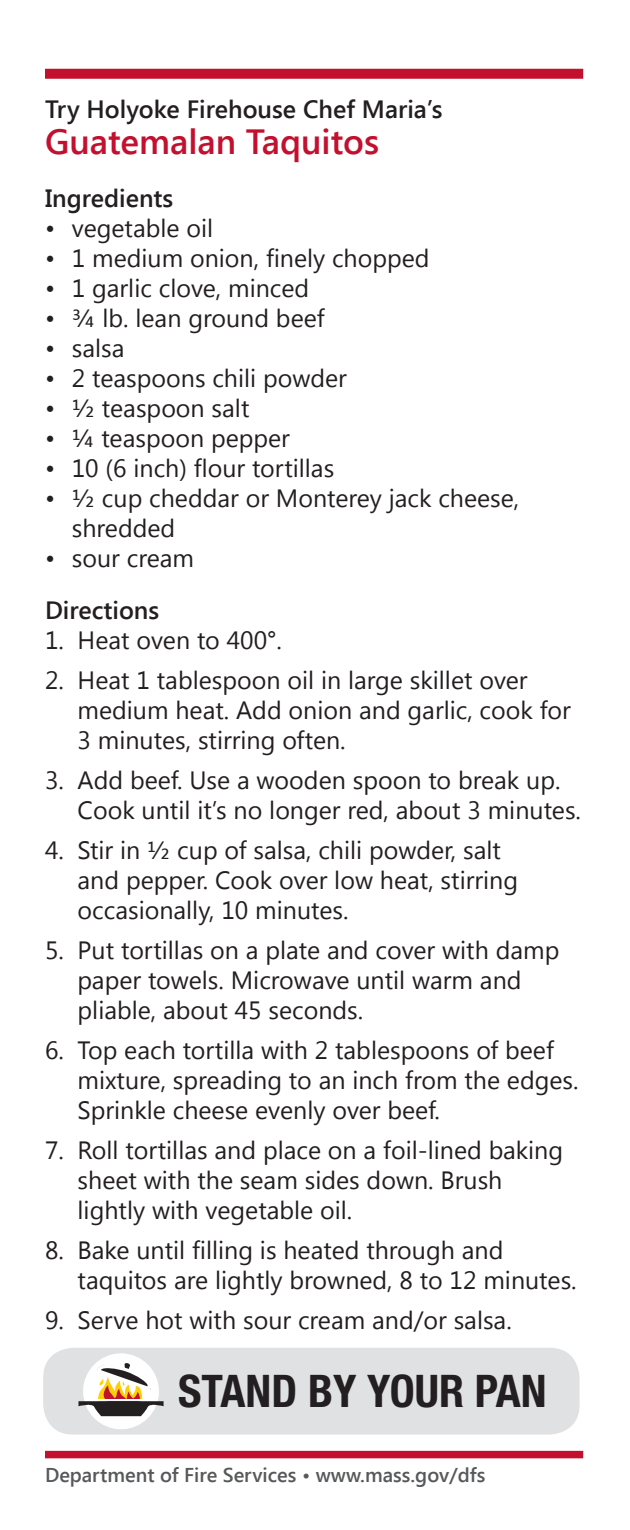
<style>
.page{position:relative;width:630px;height:1530px;background:#fff}
.page>*{position:absolute;margin:0;border:0;box-sizing:border-box;transform-origin:0 0}
.t1{font:700 condensed 45px "Helvetica Neue LT Std";color:#231f20}
.t2{font:600 35px "Segoe UI";color:#c3102f}
.t3{font:25px/30px "Segoe UI";color:#231f20}
.t4{font:600 25px "Segoe UI";color:#231f20}
.t5{font:600 20px "Segoe UI";color:#57585a}
</style>
<div class="page">
<div style="left:43px;top:1348px;width:537px;height:87px;background:#e0e1e3;border-radius:30px"></div>
<div style="left:45px;top:1451px;width:538px;height:7px;background:#c3102f"></div>
<div style="left:45px;top:69px;width:538px;height:10px;background:#c3102f"></div>
<div style="left:83px;top:1353px;width:76px;height:76px;background:#fff;border-radius:50%"></div>
<svg style="left:78px;top:1363px;width:86px;height:53px"></svg>
<hr style="left:92px;top:1400px;width:59px;height:1px;background:#fff">
<p class="t4" style="left:45px;top:92px;width:399px">Try Holyoke Firehouse Chef Maria’s</p>
<h2 class="t2" style="left:45px;top:118px;width:336px">Guatemalan Taquitos</h2>
<p class="t4" style="left:45px;top:181px;width:130px">Ingredients</p>
<p class="t3" style="left:45px;top:212px;width:170px">• vegetable oil</p>
<p class="t3" style="left:45px;top:242px;width:386px">• 1 medium onion, finely chopped</p>
<p class="t3" style="left:45px;top:272px;width:266px">• 1 garlic clove, minced</p>
<p class="t3" style="left:45px;top:302px;width:281px">• ¾ lb. lean ground beef</p>
<p class="t3" style="left:45px;top:332px;width:81px">• salsa</p>
<p class="t3" style="left:45px;top:362px;width:303px">• 2 teaspoons chili powder</p>
<p class="t3" style="left:45px;top:392px;width:206px">• ½ teaspoon salt</p>
<p class="t3" style="left:45px;top:422px;width:246px">• ¼ teaspoon pepper</p>
<p class="t3" style="left:45px;top:452px;width:291px">• 10 (6 inch) flour tortillas</p>
<p class="t3" style="left:72px;top:482px;width:449px;text-indent:-27px">• ½ cup cheddar or Monterey jack cheese, shredded</p>
<p class="t3" style="left:45px;top:542px;width:151px">• sour cream</p>
<p class="t4" style="left:45px;top:593px;width:116px">Directions</p>
<p class="t3" style="left:45px;top:625px;width:239px">1. Heat oven to 400°.</p>
<p class="t3" style="left:78px;top:665px;width:495px;text-indent:-33px">2. Heat 1 tablespoon oil in large skillet over medium heat. Add onion and garlic, cook for<br>3 minutes, stirring often.</p>
<p class="t3" style="left:78px;top:765px;width:505px;text-indent:-33px">3. Add beef. Use a wooden spoon to break up.<br>Cook until it’s no longer red, about 3 minutes.</p>
<p class="t3" style="left:78px;top:835px;width:442px;text-indent:-33px">4. Stir in ½ cup of salsa, chili powder, salt and pepper. Cook over low heat, stirring occasionally, 10 minutes.</p>
<p class="t3" style="left:78px;top:935px;width:483px;text-indent:-33px">5. Put tortillas on a plate and cover with damp paper towels. Microwave until warm and pliable, about 45 seconds.</p>
<p class="t3" style="left:78px;top:1035px;width:502px;text-indent:-33px">6. Top each tortilla with 2 tablespoons of beef mixture, spreading to an inch from the edges.<br>Sprinkle cheese evenly over beef.</p>
<p class="t3" style="left:78px;top:1135px;width:487px;text-indent:-33px">7. Roll tortillas and place on a foil-lined baking sheet with the seam sides down. Brush lightly with vegetable oil.</p>
<p class="t3" style="left:78px;top:1235px;width:501px;text-indent:-33px">8. Bake until filling is heated through and taquitos are lightly browned, 8 to 12 minutes.</p>
<p class="t3" style="left:45px;top:1305px;width:468px">9. Serve hot with sour cream and/or salsa.</p>
<h1 class="t1" style="left:178px;top:1363px;width:370px">STAND BY YOUR PAN</h1>
<p class="t5" style="left:45px;top:1461px;width:442px">Department of Fire Services • www.mass.gov/dfs</p>
</div>
